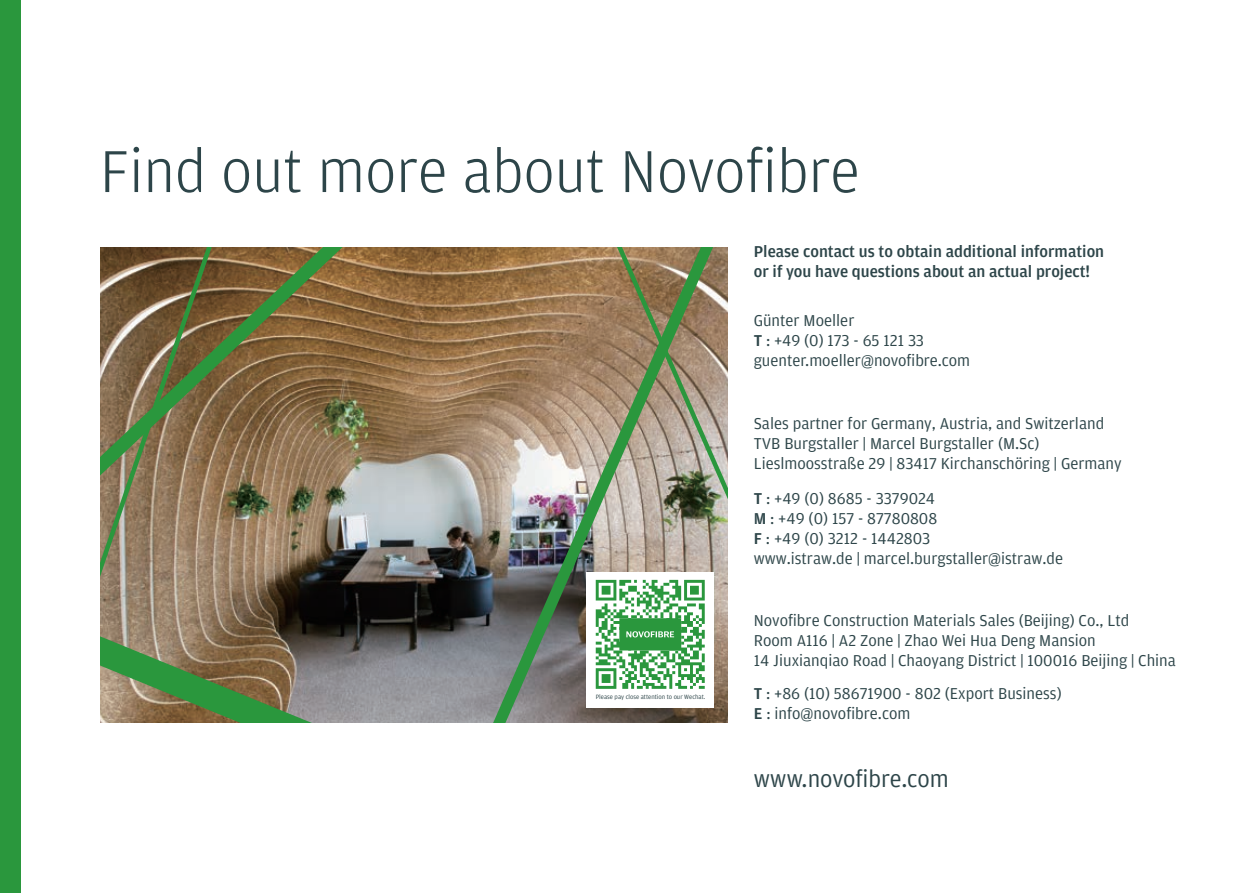
<style>
.page{position:relative;width:1244px;height:893px;background:#fff}
.page>*{position:absolute;margin:0;border:0;box-sizing:border-box;transform-origin:0 0}
.t1{font:300 62.77px "Amplitude";color:#2d4549}
.t2{font:24.53px "Amplitude";color:#2d4549}
.t3{font:16.65px/20px "Amplitude";color:#2d4549}
.t4{font:500 16.65px/20px "Amplitude";color:#2d4549}
.t5{font:6.52px "Amplitude";color:#2d4549}
.s1{font-weight:500}
</style>
<div class="page">
<svg style="left:302px;top:247px;width:122px;height:209px;background:#896c43"></svg>
<svg style="left:0;top:456px;width:424px;height:437px"></svg>
<svg style="left:0;top:0;width:302px;height:881px"></svg>
<img style="left:424px;top:247px;width:304px;height:476px">
<div style="left:587px;top:572px;width:127px;height:135px;background:#fff"></div>
<svg style="left:596px;top:580px;width:109px;height:109px"></svg>
<h1 class="t1" style="left:100px;top:136px;width:762px">Find out more about Novofibre</h1>
<p class="t4" style="left:754px;top:241px;width:352px">Please contact us to obtain additional information or if you have questions about an actual project!</p>
<p class="t3" style="left:754px;top:310px;width:218px">Günter Moeller<br><span class="s1">T</span> : +49 (0) 173 - 65 121 33 guenter.moeller@novofibre.com</p>
<p class="t5" style="left:596px;top:693px;width:111px">Please pay close attention to our Wechat.</p>
<p class="t3" style="left:754px;top:414px;width:369px">Sales partner for Germany, Austria, and Switzerland<br>TVB Burgstaller | Marcel Burgstaller (M.Sc)<br>Lieslmoosstraße 29 | 83417 Kirchanschöring | Germany</p>
<p class="t3" style="left:754px;top:488px;width:311px"><span class="s1">T</span> : +49 (0) 8685 - 3379024<br><span class="s1">M</span> : +49 (0) 157 - 87780808<br><span class="s1">F</span> : +49 (0) 3212 - 1442803<br>www.istraw.de | marcel.burgstaller@istraw.de</p>
<p class="t3" style="left:754px;top:610px;width:424px">Novofibre Construction Materials Sales (Beijing) Co., Ltd<br>Room A116 | A2 Zone | Zhao Wei Hua Deng Mansion<br>14 Jiuxianqiao Road | Chaoyang District | 100016 Beijing | China</p>
<p class="t3" style="left:754px;top:684px;width:309px"><span class="s1">T</span> : +86 (10) 58671900 - 802 (Export Business)<br><span class="s1">E</span> : info@novofibre.com</p>
<h2 class="t2" style="left:754px;top:765px;width:196px">www.novofibre.com</h2>
</div>
